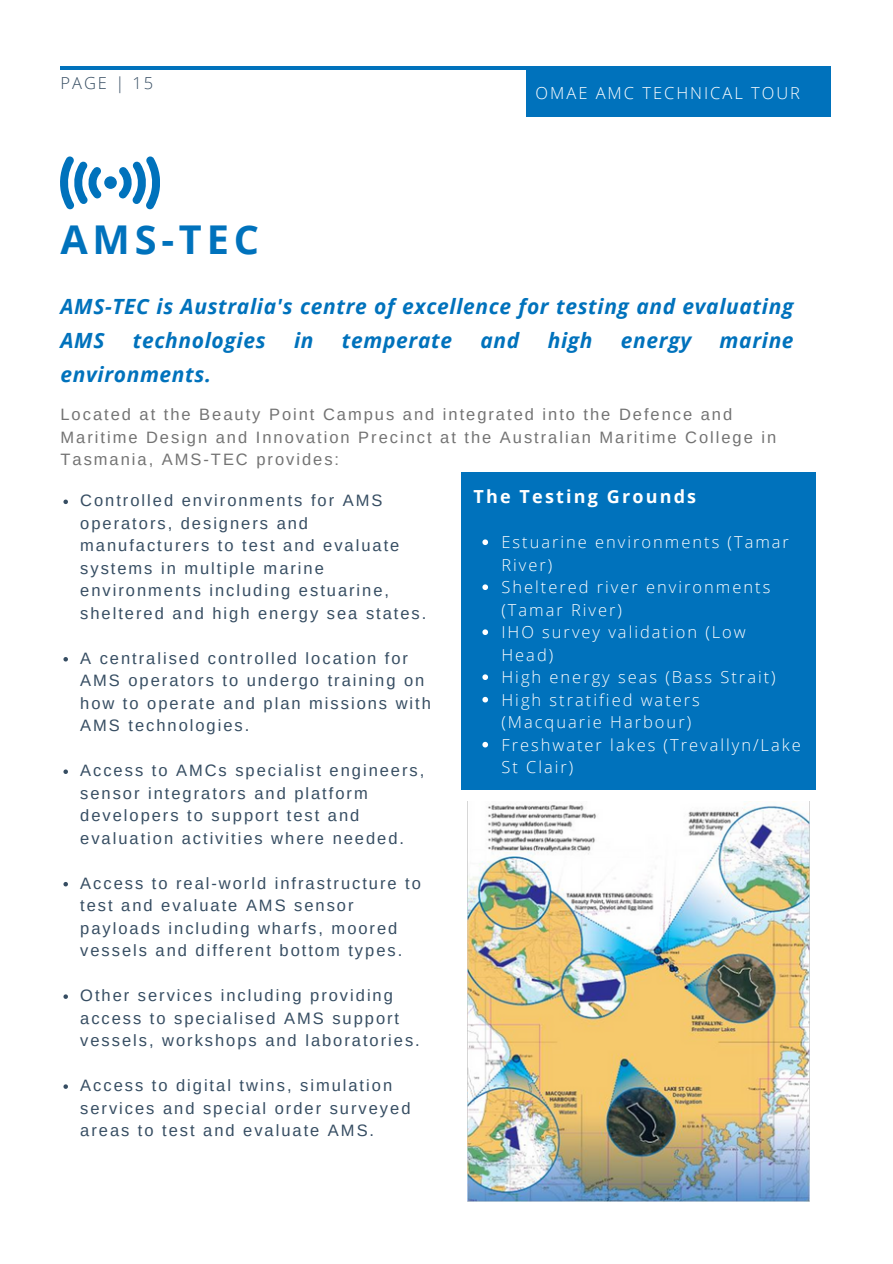
<style>
.page{position:relative;width:893px;height:1264px;background:#fff}
.page>*{position:absolute;margin:0;border:0;box-sizing:border-box;transform-origin:0 0}
.t1{font:700 39.6px "Open Sans";letter-spacing:.12em;color:#0072bc}
.t2{font:italic 700 21px/33.8px "Open Sans";letter-spacing:.03em;color:#0072bc}
.t3{font:700 18px "Open Sans";letter-spacing:.12em;color:#fff}
.t4{font:16.5px/22.5px "Arimo";letter-spacing:.12em;color:#364d62}
.t5{font:300 16.5px/22.5px "Open Sans";letter-spacing:.12em;color:#fff}
.t6{font:16.5px/22.5px "Arimo";letter-spacing:.12em;color:#737373}
.t7{font:300 16.5px "Open Sans";letter-spacing:.12em;color:#364d62}
</style>
<div class="page">
<hr style="left:60px;top:66px;width:770px;height:4px;background:#0072bc">
<div style="left:526px;top:70px;width:305px;height:47px;background:#0072bc"></div>
<svg style="left:61px;top:156px;width:99px;height:53px"></svg>
<div style="left:460px;top:472px;width:355px;height:318px;background:#0072bc"></div>
<img style="left:467px;top:801px;width:342px;height:400px">
<svg style="left:63px;top:499px;width:5px;height:5px"></svg>
<svg style="left:63px;top:657px;width:5px;height:4px"></svg>
<svg style="left:63px;top:769px;width:5px;height:5px"></svg>
<svg style="left:63px;top:882px;width:5px;height:4px"></svg>
<svg style="left:63px;top:994px;width:5px;height:4px"></svg>
<svg style="left:63px;top:1084px;width:5px;height:4px"></svg>
<svg style="left:482px;top:539px;width:6px;height:6px"></svg>
<svg style="left:482px;top:584px;width:6px;height:6px"></svg>
<svg style="left:482px;top:629px;width:6px;height:6px"></svg>
<svg style="left:482px;top:674px;width:6px;height:6px"></svg>
<svg style="left:482px;top:697px;width:6px;height:5px"></svg>
<svg style="left:482px;top:741px;width:6px;height:6px"></svg>
<p class="t7" style="left:60px;top:71px;width:94px">PAGE | 15</p>
<p class="t5" style="left:535px;top:81px;width:266px">OMAE AMC TECHNICAL TOUR</p>
<h1 class="t1" style="left:60px;top:212px;width:200px">AMS-TEC</h1>
<p class="t2" style="left:60px;top:289px;width:734px">AMS-TEC is Australia's centre of excellence for testing and evaluating<br>AMS</p>
<p class="t2" style="left:133px;top:323px;width:134px">technologies</p>
<p class="t2" style="left:294px;top:323px;width:21px">in</p>
<p class="t2" style="left:342px;top:323px;width:112px">temperate</p>
<p class="t2" style="left:480px;top:323px;width:40px">and</p>
<p class="t2" style="left:547px;top:323px;width:46px">high</p>
<p class="t2" style="left:621px;top:323px;width:72px">energy</p>
<p class="t2" style="left:719px;top:323px;width:75px">marine</p>
<p class="t2" style="left:60px;top:357px;width:152px">environments.</p>
<p class="t6" style="left:60px;top:403px;width:717px">Located at the Beauty Point Campus and integrated into the Defence and<br>Maritime Design and Innovation Precinct at the Australian Maritime College in<br>Tasmania, AMS-TEC provides:</p>
<p class="t4" style="left:80px;top:489px;width:347px">Controlled environments for AMS operators, designers and manufacturers to test and evaluate systems in multiple marine environments including estuarine, sheltered and high energy sea states.</p>
<p class="t4" style="left:80px;top:646px;width:352px">A centralised controlled location for<br>AMS operators to undergo training on how to operate and plan missions with<br>AMS technologies.</p>
<p class="t4" style="left:80px;top:759px;width:345px">Access to AMCs specialist engineers, sensor integrators and platform developers to support test and evaluation activities where needed.</p>
<p class="t4" style="left:80px;top:871px;width:342px">Access to real-world infrastructure to test and evaluate AMS sensor payloads including wharfs, moored vessels and different bottom types.</p>
<p class="t4" style="left:80px;top:984px;width:341px">Other services including providing access to specialised AMS support vessels, workshops and laboratories.</p>
<p class="t4" style="left:80px;top:1074px;width:332px">Access to digital twins, simulation services and special order surveyed areas to test and evaluate AMS.</p>
<p class="t3" style="left:473px;top:484px;width:224px">The Testing Grounds</p>
<p class="t5" style="left:501px;top:531px;width:301px">Estuarine environments (Tamar<br>River)<br>Sheltered river environments (Tamar River)<br>IHO survey validation (Low<br>Head)<br>High energy seas (Bass Strait)<br>High stratified waters (Macquarie Harbour)<br>Freshwater lakes (Trevallyn/Lake<br>St Clair)</p>
</div>
